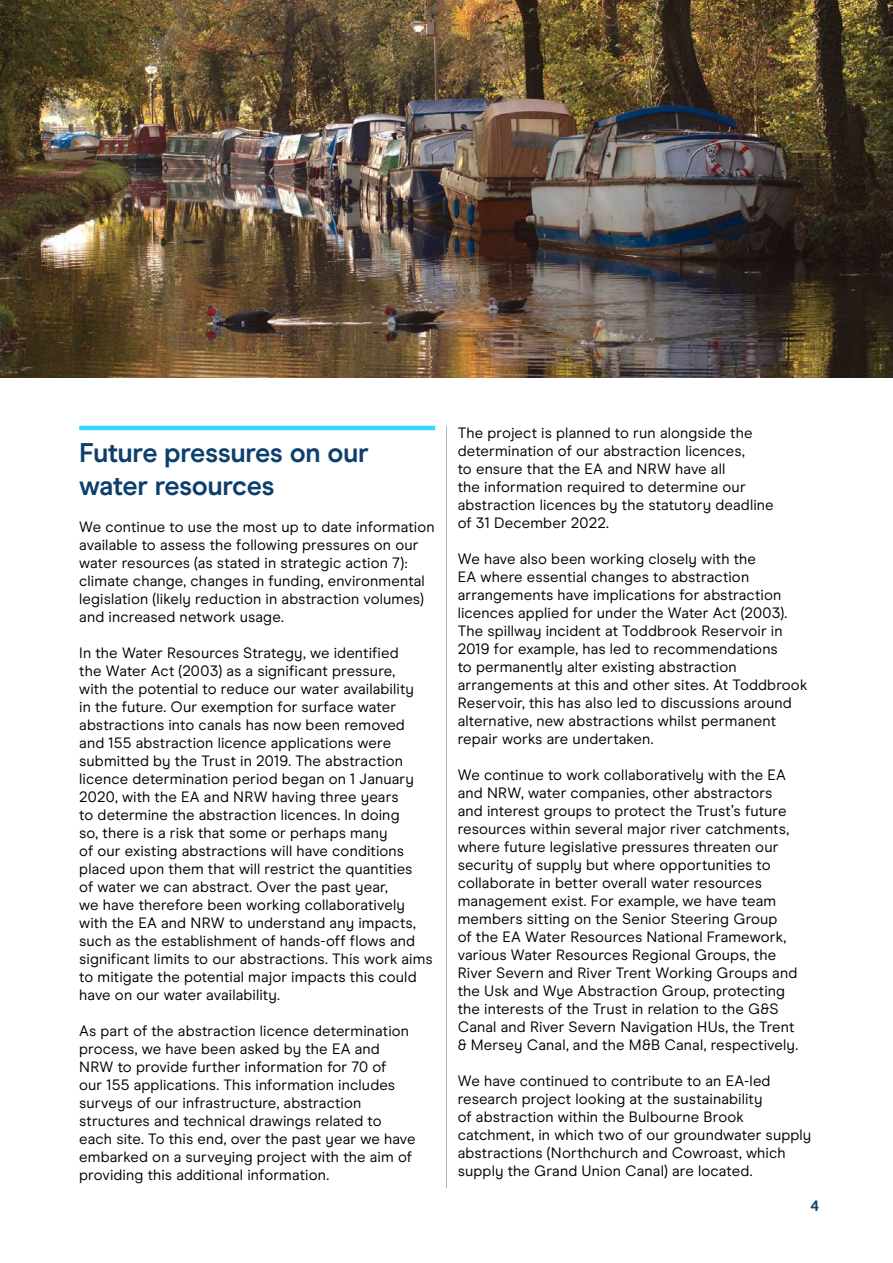
<style>
.page{position:relative;width:893px;height:1263px;background:#fff}
.page>*{position:absolute;margin:0;border:0;box-sizing:border-box;transform-origin:0 0}
.t1{font:700 27px/32.4px "Modern Era";letter-spacing:-.02em;color:#0c3f6c}
.t2{font:15px/18px "Modern Era";letter-spacing:.01em;color:#000}
.t3{font:700 15px "Modern Era";color:#0c3f6c}
</style>
<div class="page">
<img style="left:0;top:0;width:893px;height:377px">
<hr style="left:79px;top:426px;width:356px;height:4px;background:#33d8ff">
<hr style="left:446px;top:426px;width:1px;height:762px;background:#a7bbc5">
<h1 class="t1" style="left:79px;top:437px;width:291px">Future pressures on our water resources</h1>
<p class="t2" style="left:79px;top:517px;width:357px">We continue to use the most up to date information available to assess the following pressures on our water resources (as stated in strategic action 7): climate change, changes in funding, environmental legislation (likely reduction in abstraction volumes) and increased network usage.</p>
<p class="t2" style="left:79px;top:643px;width:355px">In the Water Resources Strategy, we identified<br>the Water Act (2003) as a significant pressure,<br>with the potential to reduce our water availability<br>in the future. Our exemption for surface water abstractions into canals has now been removed and 155 abstraction licence applications were submitted by the Trust in 2019. The abstraction licence determination period began on 1 January 2020, with the EA and NRW having three years<br>to determine the abstraction licences. In doing<br>so, there is a risk that some or perhaps many<br>of our existing abstractions will have conditions placed upon them that will restrict the quantities<br>of water we can abstract. Over the past year,<br>we have therefore been working collaboratively with the EA and NRW to understand any impacts, such as the establishment of hands-off flows and significant limits to our abstractions. This work aims to mitigate the potential major impacts this could have on our water availability.</p>
<p class="t2" style="left:79px;top:1021px;width:338px">As part of the abstraction licence determination process, we have been asked by the EA and NRW to provide further information for 70 of<br>our 155 applications. This information includes surveys of our infrastructure, abstraction structures and technical drawings related to each site. To this end, over the past year we have embarked on a surveying project with the aim of providing this additional information.</p>
<p class="t2" style="left:458px;top:424px;width:317px">The project is planned to run alongside the determination of our abstraction licences,<br>to ensure that the EA and NRW have all<br>the information required to determine our abstraction licences by the statutory deadline of 31 December 2022.</p>
<p class="t2" style="left:458px;top:550px;width:351px">We have also been working closely with the<br>EA where essential changes to abstraction arrangements have implications for abstraction licences applied for under the Water Act (2003).<br>The spillway incident at Toddbrook Reservoir in 2019 for example, has led to recommendations<br>to permanently alter existing abstraction arrangements at this and other sites. At Toddbrook Reservoir, this has also led to discussions around alternative, new abstractions whilst permanent repair works are undertaken.</p>
<p class="t2" style="left:458px;top:766px;width:342px">We continue to work collaboratively with the EA and NRW, water companies, other abstractors and interest groups to protect the Trust’s future resources within several major river catchments, where future legislative pressures threaten our security of supply but where opportunities to collaborate in better overall water resources management exist. For example, we have team members sitting on the Senior Steering Group<br>of the EA Water Resources National Framework, various Water Resources Regional Groups, the River Severn and River Trent Working Groups and the Usk and Wye Abstraction Group, protecting the interests of the Trust in relation to the G&amp;S Canal and River Severn Navigation HUs, the Trent &amp; Mersey Canal, and the M&amp;B Canal, respectively.</p>
<p class="t2" style="left:458px;top:1072px;width:355px">We have continued to contribute to an EA-led research project looking at the sustainability<br>of abstraction within the Bulbourne Brook catchment, in which two of our groundwater supply abstractions (Northchurch and Cowroast, which supply the Grand Union Canal) are located.</p>
<p class="t3" style="left:810px;top:1197px;width:10px">4</p>
</div>
